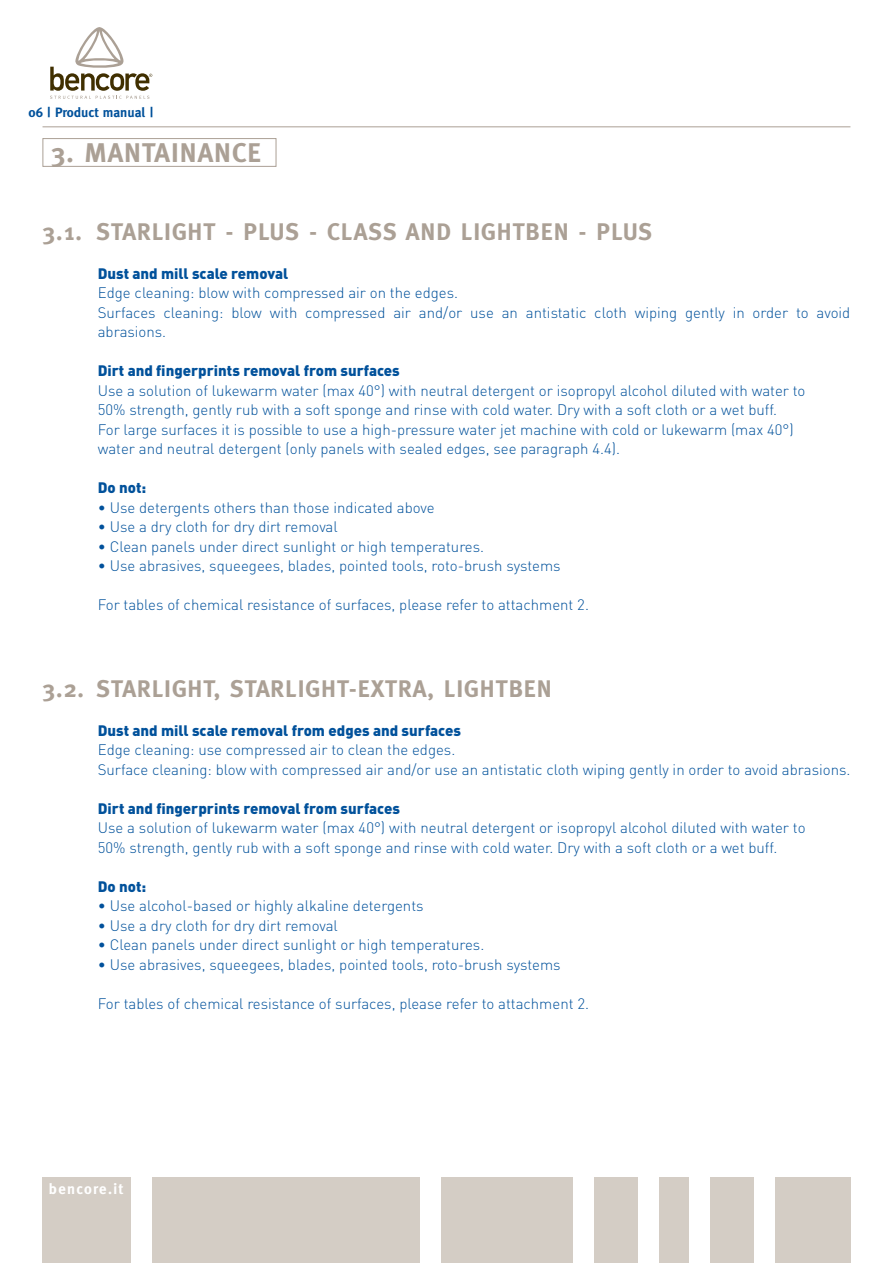
<style>
.page{position:relative;width:893px;height:1263px;background:#fff}
.page>*{position:absolute;margin:0;border:0;box-sizing:border-box;transform-origin:0 0}
.t1{font:700 27px "Meta";color:#aba095}
.t2{font:700 24px "Meta";letter-spacing:.04em;color:#aba095}
.t3{font:300 15px/19.5px "DIN";color:#01519b}
.t4{font:900 15px "DIN";color:#01519b}
.t5{font:700 15px "Meta";letter-spacing:.085em;color:#fff}
.t6{font:700 13.5px "Meta";color:#01519b}
</style>
<div class="page">
<svg style="left:50px;top:27px;width:102px;height:72px"></svg>
<hr style="left:43px;top:126px;width:807px;height:1px;background:#aba095">
<div style="left:775px;top:1178px;width:75px;height:85px;background:#d4cdc5"></div>
<div style="left:710px;top:1178px;width:44px;height:85px;background:#d4cdc5"></div>
<div style="left:659px;top:1178px;width:30px;height:85px;background:#d4cdc5"></div>
<div style="left:594px;top:1178px;width:44px;height:85px;background:#d4cdc5"></div>
<div style="left:441px;top:1178px;width:132px;height:85px;background:#d4cdc5"></div>
<div style="left:152px;top:1178px;width:268px;height:85px;background:#d4cdc5"></div>
<div style="left:43px;top:1178px;width:88px;height:85px;background:#d4cdc5"></div>
<div style="left:43px;top:138px;width:233px;height:29px;border:1px solid #aba095"></div>
<p class="t6" style="left:29px;top:104px;width:126px">06 | Product manual |</p>
<h1 class="t1" style="left:51px;top:137px;width:73px">3. mantainance</h1>
<h2 class="t2" style="left:43px;top:218px;width:380px">3.1. STARLIGHT - PLUS - CLASS and</h2>
<h2 class="t2" style="left:461px;top:218px;width:193px">LIGHTBEN - PLUS</h2>
<p class="t4" style="left:98px;top:263px;width:192px">Dust and mill scale removal</p>
<p class="t3" style="left:98px;top:283px;width:754px">Edge cleaning: blow with compressed air on the edges.<br>Surfaces cleaning: blow with compressed air and/or use an antistatic cloth wiping gently in order to avoid abrasions.</p>
<p class="t4" style="left:98px;top:361px;width:304px">Dirt and fingerprints removal from surfaces</p>
<p class="t3" style="left:98px;top:381px;width:709px">Use a solution of lukewarm water (max 40°) with neutral detergent or isopropyl alcohol diluted with water to 50% strength, gently rub with a soft sponge and rinse with cold water. Dry with a soft cloth or a wet buff.<br>For large surfaces it is possible to use a high-pressure water jet machine with cold or lukewarm (max 40°) water and neutral detergent (only panels with sealed edges, see paragraph 4.4).</p>
<p class="t4" style="left:98px;top:478px;width:50px">Do not:</p>
<p class="t3" style="left:98px;top:498px;width:338px">• Use detergents others than those indicated above</p>
<p class="t3" style="left:98px;top:517px;width:242px">• Use a dry cloth for dry dirt removal</p>
<p class="t3" style="left:98px;top:537px;width:388px">• Clean panels under direct sunlight or high temperatures.</p>
<p class="t3" style="left:98px;top:556px;width:464px">• Use abrasives, squeegees, blades, pointed tools, roto-brush systems</p>
<p class="t3" style="left:98px;top:595px;width:493px">For tables of chemical resistance of surfaces, please refer to attachment 2.</p>
<h2 class="t2" style="left:43px;top:675px;width:511px">3.2. STARLIGHT, STARLIGHT-EXTRA, LIGHTBEN</h2>
<p class="t4" style="left:98px;top:720px;width:365px">Dust and mill scale removal from edges and surfaces</p>
<p class="t3" style="left:98px;top:740px;width:754px">Edge cleaning: use compressed air to clean the edges.<br>Surface cleaning: blow with compressed air and/or use an antistatic cloth wiping gently in order to avoid abrasions.</p>
<p class="t4" style="left:98px;top:798px;width:304px">Dirt and fingerprints removal from surfaces</p>
<p class="t3" style="left:98px;top:818px;width:709px">Use a solution of lukewarm water (max 40°) with neutral detergent or isopropyl alcohol diluted with water to<br>50% strength, gently rub with a soft sponge and rinse with cold water. Dry with a soft cloth or a wet buff.</p>
<p class="t4" style="left:98px;top:876px;width:50px">Do not:</p>
<p class="t3" style="left:98px;top:896px;width:327px">• Use alcohol-based or highly alkaline detergents</p>
<p class="t3" style="left:98px;top:915px;width:242px">• Use a dry cloth for dry dirt removal</p>
<p class="t3" style="left:98px;top:935px;width:388px">• Clean panels under direct sunlight or high temperatures.</p>
<p class="t3" style="left:98px;top:954px;width:464px">• Use abrasives, squeegees, blades, pointed tools, roto-brush systems</p>
<p class="t3" style="left:98px;top:993px;width:493px">For tables of chemical resistance of surfaces, please refer to attachment 2.</p>
<p class="t5" style="left:49px;top:1180px;width:76px">bencore.it</p>
</div>
